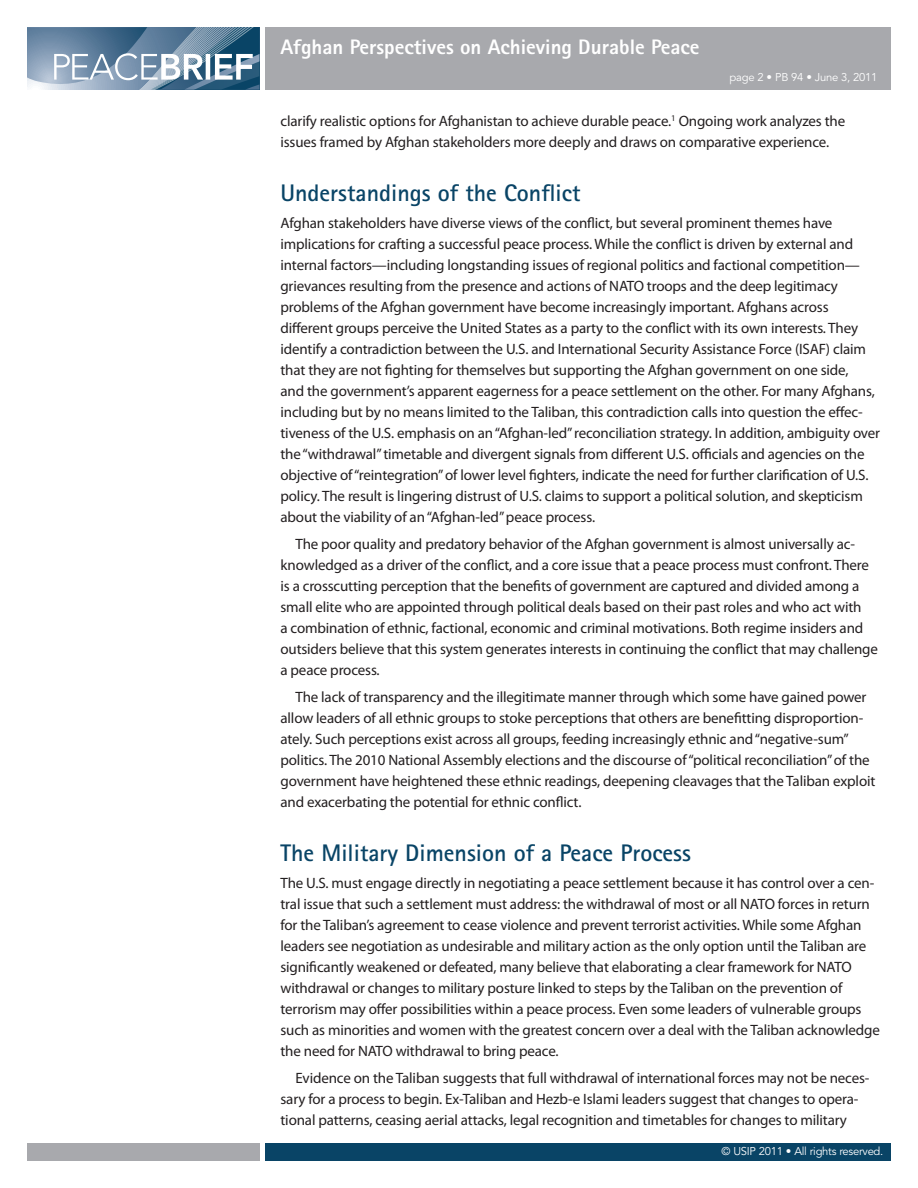
<style>
.page{position:relative;width:918px;height:1188px;background:#fff}
.page>*{position:absolute;margin:0;border:0;box-sizing:border-box;transform-origin:0 0}
.A1_head{font:700 24px "Rotis Sans Serif";color:#094466}
.Title_backpage{font:800 21px "Rotis Sans Serif";color:#fff}
.bodytext{font:15px/21px "Myriad Pro";letter-spacing:-.01em;color:#231f20}
.bodytext_indent{font:15px/21px "Myriad Pro";letter-spacing:-.01em;color:#231f20}
.About_the_Report_-_D{font:11.25px "Avenir LT Std";letter-spacing:-.025em;color:#fff}
</style>
<div class="page">
<div style="left:265px;top:1143px;width:626px;height:18px;background:#094466"></div>
<div style="left:27px;top:1143px;width:233px;height:18px;background:#a8a9ad"></div>
<div style="left:265px;top:27px;width:626px;height:63px;background:#a8a9ad"></div>
<svg style="left:27px;top:27px;width:233px;height:63px;background:#7894ac"></svg>
<p class="Title_backpage" style="left:280px;top:34px;width:421px">Afghan Perspectives on Achieving Durable Peace</p>
<p class="About_the_Report_-_D" style="left:730px;top:71px;width:149px">page 2 • PB 94 • June 3, 2011</p>
<p class="bodytext" style="left:280px;top:110px;width:566px">clarify realistic options for Afghanistan to achieve durable peace.<sup>1</sup> Ongoing work analyzes the issues framed by Afghan stakeholders more deeply and draws on comparative experience.</p>
<p class="A1_head" style="left:280px;top:178px;width:301px">Understandings of the Conflict</p>
<p class="bodytext" style="left:280px;top:212px;width:601px">Afghan stakeholders have diverse views of the conflict, but several prominent themes have implications for crafting a successful peace process. While the conflict is driven by external and internal factors—including longstanding issues of regional politics and factional competition— grievances resulting from the presence and actions of NATO troops and the deep legitimacy problems of the Afghan government have become increasingly important. Afghans across different groups perceive the United States as a party to the conflict with its own interests. They identify a contradiction between the U.S. and International Security Assistance Force (ISAF) claim that they are not fighting for themselves but supporting the Afghan government on one side,<br>and the government’s apparent eagerness for a peace settlement on the other. For many Afghans, including but by no means limited to the Taliban, this contradiction calls into question the effec&shy;tiveness of the U.S. emphasis on an “Afghan-led” reconciliation strategy. In addition, ambiguity over the “withdrawal” timetable and divergent signals from different U.S. officials and agencies on the objective of “reintegration” of lower level fighters, indicate the need for further clarification of U.S. policy. The result is lingering distrust of U.S. claims to support a political solution, and skepticism about the viability of an “Afghan-led” peace process.</p>
<p class="bodytext_indent" style="left:280px;top:533px;width:599px;text-indent:15px">The poor quality and predatory behavior of the Afghan government is almost universally ac&shy;knowledged as a driver of the conflict, and a core issue that a peace process must confront. There is a crosscutting perception that the benefits of government are captured and divided among a small elite who are appointed through political deals based on their past roles and who act with<br>a combination of ethnic, factional, economic and criminal motivations. Both regime insiders and outsiders believe that this system generates interests in continuing the conflict that may challenge a peace process.</p>
<p class="bodytext_indent" style="left:280px;top:686px;width:596px;text-indent:15px">The lack of transparency and the illegitimate manner through which some have gained power allow leaders of all ethnic groups to stoke perceptions that others are benefitting disproportion&shy;ately. Such perceptions exist across all groups, feeding increasingly ethnic and “negative-sum” politics. The 2010 National Assembly elections and the discourse of “political reconciliation” of the government have heightened these ethnic readings, deepening cleavages that the Taliban exploit and exacerbating the potential for ethnic conflict.</p>
<p class="A1_head" style="left:280px;top:838px;width:412px">The Military Dimension of a Peace Process</p>
<p class="bodytext" style="left:280px;top:872px;width:601px">The U.S. must engage directly in negotiating a peace settlement because it has control over a cen&shy;tral issue that such a settlement must address: the withdrawal of most or all NATO forces in return for the Taliban’s agreement to cease violence and prevent terrorist activities. While some Afghan leaders see negotiation as undesirable and military action as the only option until the Taliban are significantly weakened or defeated, many believe that elaborating a clear framework for NATO withdrawal or changes to military posture linked to steps by the Taliban on the prevention of terrorism may offer possibilities within a peace process. Even some leaders of vulnerable groups such as minorities and women with the greatest concern over a deal with the Taliban acknowledge the need for NATO withdrawal to bring peace.</p>
<p class="bodytext_indent" style="left:280px;top:1067px;width:591px;text-indent:15px">Evidence on the Taliban suggests that full withdrawal of international forces may not be neces&shy;sary for a process to begin. Ex-Taliban and Hezb-e Islami leaders suggest that changes to opera&shy;tional patterns, ceasing aerial attacks, legal recognition and timetables for changes to military</p>
<p class="About_the_Report_-_D" style="left:722px;top:1145px;width:163px">© USIP 2011 • All rights reserved.</p>
</div>
